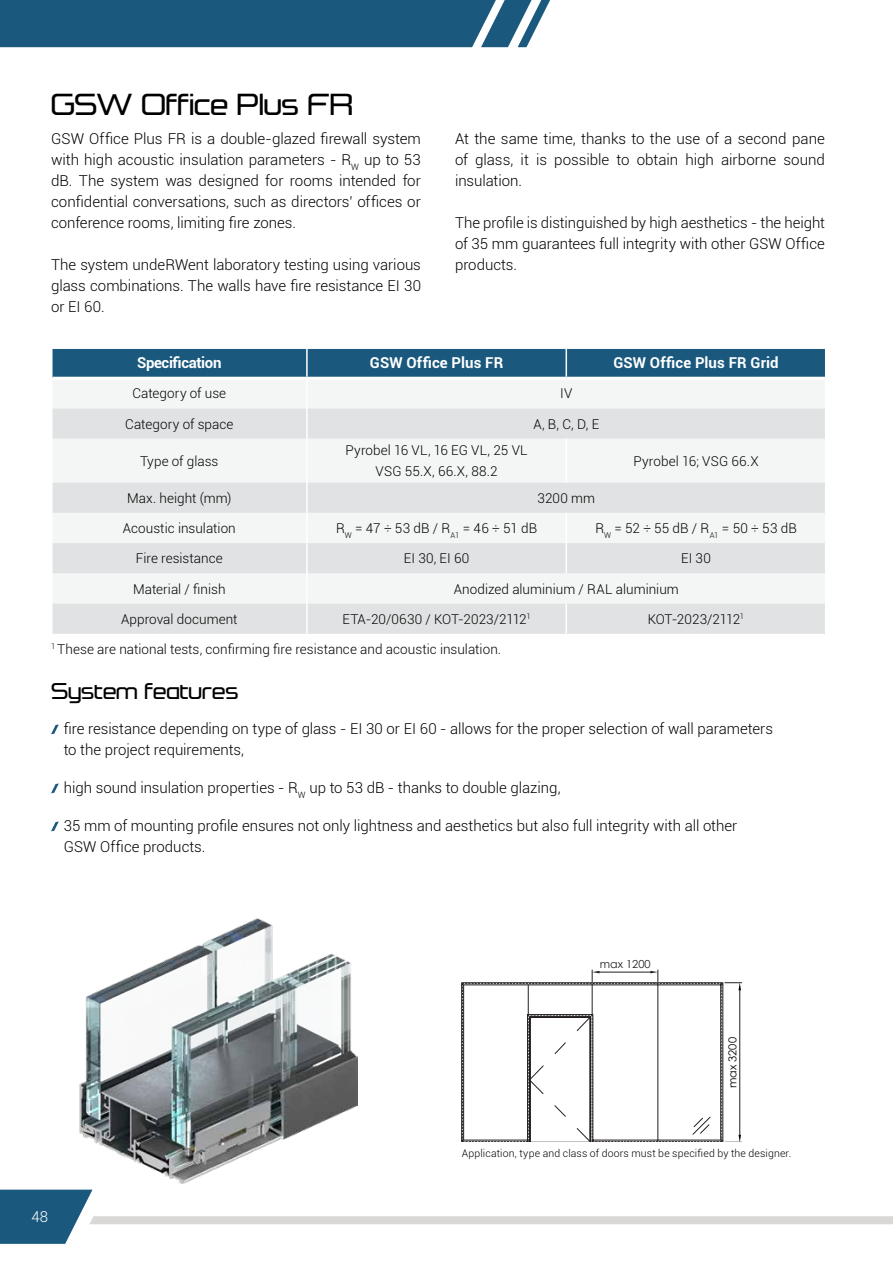
<style>
.page{position:relative;width:893px;height:1263px;background:#fff}
.page>*{position:absolute;margin:0;border:0;box-sizing:border-box;transform-origin:0 0}
.Paragraph_Style_1{font:36px "Formation Sans Regular PL";letter-spacing:-.005em;color:#000}
.Paragraph_Style_1-2{font:27px "Formation Sans Regular PL";color:#000}
.Paragraph_Style_1-3{font:300 15px/21px "Roboto";color:#000;text-align:justify}
.Paragraph_Style_1-4{font:700 15px "Roboto";letter-spacing:.01em;color:#fff}
.h0{font:700 15px "Roboto";letter-spacing:-.025em;color:#fff}
.t1{font:300 15px "Roboto";color:#fff}
.Paragraph_Style_1-5{font:300 13.5px/21px "Roboto";letter-spacing:.005em;color:#000;text-align:center}
.Paragraph_Style_1-6{font:300 13.5px "Roboto";letter-spacing:-.015em;color:#000}
.t2{font:11.1px "Century Gothic";color:#000}
.t3{font:11.1px "Century Gothic";color:#241f21}
.Paragraph_Style_1-7{font:300 10.5px "Roboto";letter-spacing:.015em;color:#000}
</style>
<div class="page">
<svg style="left:51px;top:724px;width:8px;height:10px"></svg>
<svg style="left:51px;top:783px;width:8px;height:10px"></svg>
<svg style="left:51px;top:821px;width:8px;height:10px"></svg>
<div style="left:53px;top:380px;width:772px;height:28px;background:#f4f5f5"></div>
<svg style="left:53px;top:408px;width:772px;height:226px;fill:#e1e2e3"></svg>
<hr style="left:306px;top:380px;width:2px;height:28px;background:#fff">
<hr style="left:306px;top:408px;width:2px;height:31px;background:#fff">
<hr style="left:306px;top:439px;width:2px;height:44px;background:#fff">
<hr style="left:566px;top:439px;width:1px;height:44px;background:#fff">
<hr style="left:306px;top:483px;width:2px;height:30px;background:#fff">
<hr style="left:306px;top:513px;width:2px;height:30px;background:#fff">
<hr style="left:566px;top:513px;width:1px;height:30px;background:#fff">
<hr style="left:306px;top:543px;width:2px;height:30px;background:#fff">
<hr style="left:566px;top:543px;width:1px;height:30px;background:#fff">
<hr style="left:306px;top:573px;width:2px;height:30px;background:#fff">
<hr style="left:306px;top:603px;width:2px;height:31px;background:#fff">
<hr style="left:566px;top:603px;width:1px;height:31px;background:#fff">
<div style="left:52px;top:349px;width:773px;height:29px;background:#1a587d"></div>
<hr style="left:53px;top:377px;width:254px;height:3px;background:#fff">
<hr style="left:307px;top:377px;width:259px;height:3px;background:#fff">
<hr style="left:566px;top:377px;width:259px;height:3px;background:#fff">
<svg style="left:461px;top:970px;width:281px;height:172px"></svg>
<img style="left:79px;top:918px;width:278px;height:265px">
<div style="left:0;top:0;width:550px;height:47px;background:#1a587d"></div>
<svg style="left:0;top:1189px;width:893px;height:55px"></svg>
<p class="Paragraph_Style_1" style="left:51px;top:79px;width:303px">GSW Office Plus FR</p>
<p class="Paragraph_Style_1-3" style="left:51px;top:127px;width:371px">GSW Office Plus FR is a double-glazed firewall system with high acoustic insulation parameters - R<sub>W</sub> up to 53 dB. The system was designed for rooms intended for confidential conversations, such as directors' offices or conference rooms, limiting fire zones.</p>
<p class="Paragraph_Style_1-3" style="left:51px;top:253px;width:371px">The system undeRWent laboratory testing using various glass combinations. The walls have fire resistance EI 30 or EI 60.</p>
<p class="Paragraph_Style_1-3" style="left:455px;top:127px;width:371px">At the same time, thanks to the use of a second pane of glass, it is possible to obtain high airborne sound insulation.</p>
<p class="Paragraph_Style_1-3" style="left:455px;top:211px;width:371px">The profile is distinguished by high aesthetics - the height of 35 mm guarantees full integrity with other GSW Office products.</p>
<p class="h0" style="left:137px;top:353px;width:86px">Specification</p>
<p class="Paragraph_Style_1-4" style="left:370px;top:353px;width:135px">GSW Office Plus FR</p>
<p class="Paragraph_Style_1-4" style="left:613px;top:353px;width:167px">GSW Office Plus FR Grid</p>
<p class="Paragraph_Style_1-5" style="left:132px;top:383px;width:95px">Category of use</p>
<p class="Paragraph_Style_1-5" style="left:560px;top:383px;width:14px">IV</p>
<p class="Paragraph_Style_1-5" style="left:125px;top:413px;width:110px">Category of space</p>
<p class="Paragraph_Style_1-5" style="left:533px;top:413px;width:67px">A, B, C, D, E</p>
<p class="Paragraph_Style_1-5" style="left:140px;top:450px;width:80px">Type of glass</p>
<p class="Paragraph_Style_1-5" style="left:345px;top:439px;width:184px">Pyrobel 16 VL, 16 EG VL, 25 VL<br>VSG 55.X, 66.X, 88.2</p>
<p class="Paragraph_Style_1-5" style="left:633px;top:450px;width:127px">Pyrobel 16; VSG 66.X</p>
<p class="Paragraph_Style_1-5" style="left:127px;top:487px;width:106px">Max. height (mm)</p>
<p class="Paragraph_Style_1-5" style="left:537px;top:487px;width:59px">3200 mm</p>
<p class="Paragraph_Style_1-5" style="left:123px;top:517px;width:114px">Acoustic insulation</p>
<p class="Paragraph_Style_1-5" style="left:336px;top:517px;width:203px">R<sub>W</sub> = 47 ÷ 53 dB / R<sub>A1</sub> = 46 ÷ 51 dB</p>
<p class="Paragraph_Style_1-5" style="left:595px;top:517px;width:203px">R<sub>W</sub> = 52 ÷ 55 dB / R<sub>A1</sub> = 50 ÷ 53 dB</p>
<p class="Paragraph_Style_1-5" style="left:136px;top:547px;width:89px">Fire resistance</p>
<p class="Paragraph_Style_1-5" style="left:404px;top:547px;width:67px">EI 30, EI 60</p>
<p class="Paragraph_Style_1-5" style="left:681px;top:547px;width:31px">EI 30</p>
<p class="Paragraph_Style_1-5" style="left:133px;top:578px;width:94px">Material / finish</p>
<p class="Paragraph_Style_1-5" style="left:454px;top:578px;width:227px">Anodized aluminium / RAL aluminium</p>
<p class="Paragraph_Style_1-5" style="left:121px;top:608px;width:118px">Approval document</p>
<p class="Paragraph_Style_1-5" style="left:342px;top:608px;width:190px">ETA-20/0630 / KOT-2023/2112<sup>1</sup></p>
<p class="Paragraph_Style_1-6" style="left:648px;top:610px;width:98px">KOT-2023/2112<sup>1</sup></p>
<p class="Paragraph_Style_1-5" style="left:51px;top:638px;width:452px"><sup>1</sup> These are national tests, confirming fire resistance and acoustic insulation.</p>
<p class="Paragraph_Style_1-2" style="left:51px;top:672px;width:189px">System features</p>
<p class="Paragraph_Style_1-3" style="left:64px;top:718px;width:711px">fire resistance depending on type of glass - EI 30 or EI 60 - allows for the proper selection of wall parameters to the project requirements,</p>
<p class="Paragraph_Style_1-3" style="left:64px;top:777px;width:498px">high sound insulation properties - R<sub>W</sub> up to 53 dB - thanks to double glazing,</p>
<p class="Paragraph_Style_1-3" style="left:64px;top:815px;width:675px">35 mm of mounting profile ensures not only lightness and aesthetics but also full integrity with all other<br>GSW Office products.</p>
<p class="t3" style="left:600px;top:956px;width:52px">max 1200</p>
<p class="t2" style="left:725px;top:1088px;width:52px;rotate:-90deg">max 3200</p>
<p class="t1" style="left:32px;top:1206px;width:18px">48</p>
<p class="Paragraph_Style_1-7" style="left:462px;top:1146px;width:331px">Application, type and class of doors must be specified by the designer.</p>
</div>
